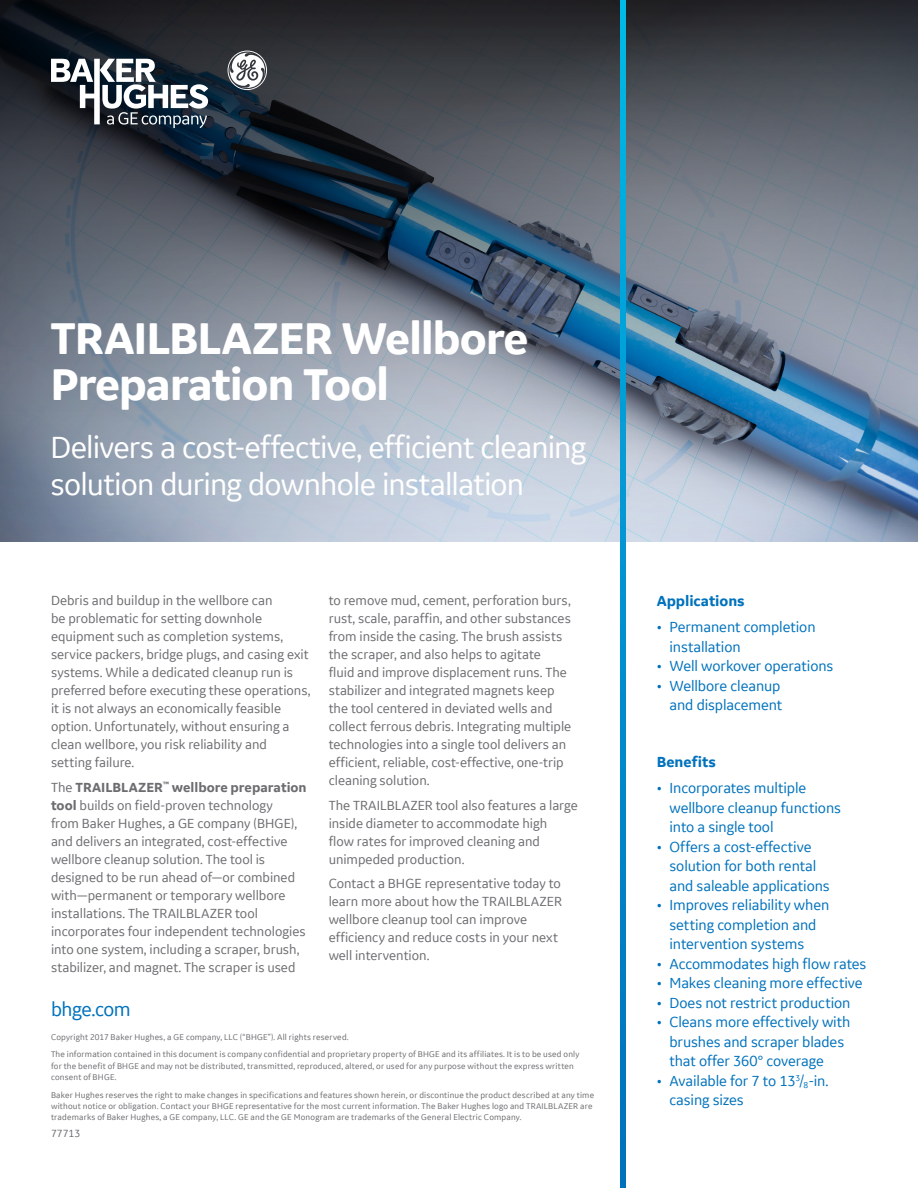
<style>
.page{position:relative;width:918px;height:1188px;background:#fff}
.page>*{position:absolute;margin:0;border:0;box-sizing:border-box;transform-origin:0 0}
._32pt_31-headline{font:700 48px/46.5px "GE Inspira Sans";letter-spacing:-.025em;color:#fff}
._22pt_25-subhead{font:33px/37.5px "GE Inspira Sans";letter-spacing:-.025em;color:#fff}
.t1{font:21px "GE Inspira Sans";letter-spacing:-.025em;color:#0072bc}
.t2{font:15.75px/19.5px "GE Inspira Sans";letter-spacing:-.005em;color:#0072bc}
._10_5pt_13-callout_s{font:700 15.75px "GE Inspira Sans";letter-spacing:-.005em;color:#0072bc}
._9_5pt_12-body_text{font:14.25px/18px "GE Inspira Sans";color:#6c6d70}
.t3{font:11.25px "GE Inspira Sans";letter-spacing:.005em;color:#6c6d70}
.t4{font:9px/11.2px "GE Inspira Sans";letter-spacing:.02em;color:#6c6d70}
.s1{font-weight:700}
</style>
<div class="page">
<svg style="left:0;top:0;width:918px;height:542px;background:#697583"></svg>
<svg style="left:620px;top:0;width:6px;height:1188px;background:#0093d0"></svg>
<svg style="left:51px;top:51px;width:216px;height:77px"></svg>
<p class="_32pt_31-headline" style="left:51px;top:314px;width:479px">TRAILBLAZER Wellbore<br>Preparation Tool</p>
<p class="_22pt_25-subhead" style="left:51px;top:428px;width:537px">Delivers a cost-effective, efficient cleaning solution during downhole installation</p>
<p class="_9_5pt_12-body_text" style="left:51px;top:591px;width:261px">Debris and buildup in the wellbore can<br>be problematic for setting downhole equipment such as completion systems, service packers, bridge plugs, and casing exit systems. While a dedicated cleanup run is preferred before executing these operations, it is not always an economically feasible option. Unfortunately, without ensuring a clean wellbore, you risk reliability and setting failure.</p>
<p class="_9_5pt_12-body_text" style="left:51px;top:778px;width:257px">The <span class="s1">TRAILBLAZER</span><sup>™</sup> <span class="s1">wellbore preparation tool</span> builds on field-proven technology<br>from Baker Hughes, a GE company (BHGE), and delivers an integrated, cost-effective wellbore cleanup solution. The tool is designed to be run ahead of—or combined with—permanent or temporary wellbore installations. The TRAILBLAZER tool incorporates four independent technologies into one system, including a scraper, brush, stabilizer, and magnet. The scraper is used</p>
<h3 class="t1" style="left:51px;top:997px;width:81px">bhge.com</h3>
<p class="_9_5pt_12-body_text" style="left:329px;top:591px;width:244px">to remove mud, cement, perforation burs, rust, scale, paraffin, and other substances from inside the casing. The brush assists the scraper, and also helps to agitate<br>fluid and improve displacement runs. The stabilizer and integrated magnets keep the tool centered in deviated wells and collect ferrous debris. Integrating multiple technologies into a single tool delivers an efficient, reliable, cost-effective, one-trip cleaning solution.</p>
<p class="_9_5pt_12-body_text" style="left:329px;top:796px;width:251px">The TRAILBLAZER tool also features a large inside diameter to accommodate high<br>flow rates for improved cleaning and unimpeded production.</p>
<p class="_9_5pt_12-body_text" style="left:329px;top:874px;width:235px">Contact a BHGE representative today to learn more about how the TRAILBLAZER wellbore cleanup tool can improve efficiency and reduce costs in your next well intervention.</p>
<p class="t4" style="left:51px;top:1028px;width:530px;line-height:17.7px">Copyright 2017 Baker Hughes, a GE company, LLC (“BHGE”). All rights reserved.<br>The information contained in this document is company confidential and proprietary property of BHGE and its affiliates. It is to be used only</p>
<p class="t4" style="left:51px;top:1060px;width:524px">for the benefit of BHGE and may not be distributed, transmitted, reproduced, altered, or used for any purpose without the express written consent of BHGE.</p>
<p class="t4" style="left:51px;top:1089px;width:545px">Baker Hughes reserves the right to make changes in specifications and features shown herein, or discontinue the product described at any time without notice or obligation. Contact your BHGE representative for the most current information. The Baker Hughes logo and TRAILBLAZER are trademarks of Baker Hughes, a GE company, LLC. GE and the GE Monogram are trademarks of the General Electric Company.</p>
<p class="t3" style="left:51px;top:1126px;width:31px">77713</p>
<p class="_10_5pt_13-callout_s" style="left:657px;top:592px;width:89px">Applications</p>
<p class="t2" style="left:669px;top:617px;width:148px;text-indent:-13px">• Permanent completion installation</p>
<p class="t2" style="left:657px;top:656px;width:178px">• Well workover operations</p>
<p class="t2" style="left:657px;top:675px;width:127px;text-align:right">• Wellbore cleanup and displacement</p>
<p class="_10_5pt_13-callout_s" style="left:657px;top:753px;width:61px">Benefits</p>
<p class="t2" style="left:669px;top:778px;width:173px;text-indent:-13px">• Incorporates multiple wellbore cleanup functions into a single tool</p>
<p class="t2" style="left:669px;top:837px;width:162px;text-indent:-13px">• Offers a cost-effective solution for both rental and saleable applications</p>
<p class="t2" style="left:669px;top:895px;width:161px;text-indent:-13px">• Improves reliability when setting completion and intervention systems</p>
<p class="t2" style="left:657px;top:954px;width:211px">• Accommodates high flow rates</p>
<p class="t2" style="left:657px;top:973px;width:207px">• Makes cleaning more effective</p>
<p class="t2" style="left:657px;top:993px;width:195px">• Does not restrict production</p>
<p class="t2" style="left:669px;top:1012px;width:183px;text-indent:-13px">• Cleans more effectively with brushes and scraper blades that offer 360° coverage</p>
<p class="t2" style="left:669px;top:1071px;width:161px;text-indent:-13px">• Available for 7 to 13<sup>3</sup>/<sub>8</sub>-in. casing sizes</p>
</div>
